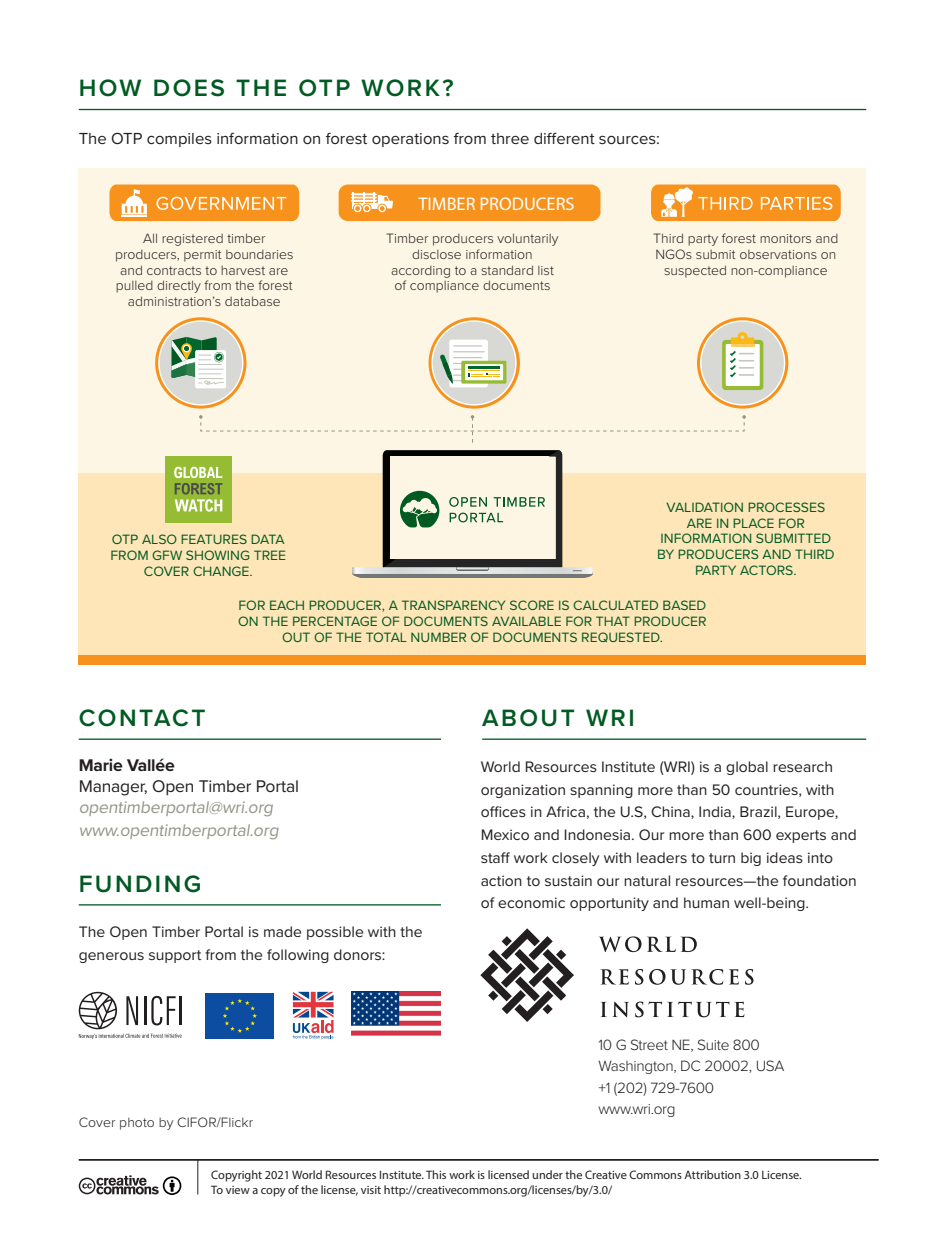
<style>
.page{position:relative;width:945px;height:1260px;background:#fff}
.page>*{position:absolute;margin:0;border:0;box-sizing:border-box;transform-origin:0 0}
.t1{font:600 24.5px "Proxima Nova";letter-spacing:.1em;color:#005a22}
.t2{font:18.38px "Myriad Pro";color:#fff}
.t3{font:17.5px/23.1px "Proxima Nova";color:#94948a}
.t4{font:17.5px "Proxima Nova";letter-spacing:-.01em;color:#231f20}
.t5{font:700 17.5px "Proxima Nova";letter-spacing:-.01em;color:#231f20}
.t6{font:16.62px "Proxima Nova";color:#231f20}
.t7{font:15.75px/22.8px "Proxima Nova";color:#231f20}
.t8{font:300 15.4px/21.5px "Proxima Nova";letter-spacing:-.02em;color:#231f20}
.t9{font:300 14px/15.8px "Proxima Nova";color:#231f20;text-align:center}
.t10{font:14px/15.8px "Proxima Nova";color:#005a22;text-align:center}
.t11{font:12.25px/15.8px "Myriad Pro";color:#231f20}
</style>
<div class="page">
<div style="left:79px;top:168px;width:787px;height:319px;background:#fef6e5"></div>
<div style="left:79px;top:474px;width:787px;height:191px;background:#fee6b9"></div>
<div style="left:79px;top:655px;width:787px;height:10px;background:#f7931d"></div>
<hr style="left:79px;top:109px;width:787px;height:1px;background:#005a22">
<hr style="left:482px;top:739px;width:384px;height:1px;background:#005a22">
<hr style="left:79px;top:1159px;width:800px;height:2px;background:#231f20">
<hr style="left:197px;top:1160px;width:1px;height:34px;background:#231f20">
<svg style="left:79px;top:1175px;width:103px;height:20px"></svg>
<svg style="left:480px;top:928px;width:94px;height:94px"></svg>
<svg style="left:599px;top:936px;width:42px;height:16px"></svg>
<svg style="left:647px;top:937px;width:50px;height:15px"></svg>
<svg style="left:600px;top:969px;width:29px;height:16px"></svg>
<svg style="left:635px;top:969px;width:8px;height:16px"></svg>
<svg style="left:649px;top:969px;width:74px;height:16px"></svg>
<svg style="left:729px;top:969px;width:10px;height:16px"></svg>
<svg style="left:745px;top:969px;width:8px;height:16px"></svg>
<svg style="left:601px;top:1002px;width:28px;height:15px"></svg>
<svg style="left:635px;top:1002px;width:109px;height:15px"></svg>
<hr style="left:79px;top:739px;width:362px;height:1px;background:#005a22">
<hr style="left:79px;top:904px;width:362px;height:2px;background:#005a22">
<svg style="left:199px;top:415px;width:547px;height:28px"></svg>
<div style="left:165px;top:456px;width:67px;height:66px;background:#96bc33"></div>
<svg style="left:174px;top:467px;width:48px;height:45px"></svg>
<svg style="left:351px;top:450px;width:242px;height:128px"></svg>
<svg style="left:109px;top:185px;width:190px;height:36px;background:#f8a23d"></svg>
<div style="left:339px;top:185px;width:262px;height:36px;background:#f7931d;border-radius:9px"></div>
<div style="left:350px;top:193px;width:28px;height:3px;border:1px solid #f7931d;border-radius:2px"></div>
<div style="left:350px;top:196px;width:28px;height:3px;border:1px solid #f7931d;border-radius:2px"></div>
<div style="left:350px;top:199px;width:28px;height:4px;border:1px solid #f7931d;border-radius:2px"></div>
<svg style="left:352px;top:192px;width:41px;height:21px"></svg>
<svg style="left:651px;top:185px;width:190px;height:36px;background:#f8a33f"></svg>
<svg style="left:429px;top:317px;width:91px;height:92px"></svg>
<svg style="left:697px;top:317px;width:91px;height:92px"></svg>
<svg style="left:155px;top:317px;width:92px;height:92px"></svg>
<svg style="left:79px;top:992px;width:103px;height:47px"></svg>
<hr style="left:179px;top:996px;width:3px;height:29px;background:#201d1e">
<div style="left:204px;top:992px;width:71px;height:47px;background:#0d4da1"></div>
<svg style="left:223px;top:999px;width:34px;height:34px"></svg>
<svg style="left:293px;top:992px;width:41px;height:47px"></svg>
<img style="left:351px;top:992px;width:90px;height:44px">
<h1 class="t1" style="left:79px;top:70px;width:376px">HOW DOES THE OTP WORK?</h1>
<p class="t6" style="left:79px;top:126px;width:583px">The OTP compiles information on forest operations from three different sources:</p>
<p class="t2" style="left:418px;top:192px;width:158px">TIMBER PRODUCERS</p>
<p class="t9" style="left:115px;top:230px;width:180px">All registered timber producers, permit boundaries and contracts to harvest are pulled directly from the forest administration’s database</p>
<p class="t9" style="left:386px;top:230px;width:174px">Timber producers voluntarily disclose information according to a standard list of compliance documents</p>
<p class="t9" style="left:653px;top:230px;width:187px">Third party forest monitors and<br>NGOs submit observations on suspected non-compliance</p>
<p class="t10" style="left:657px;top:499px;width:179px">VALIDATION PROCESSES<br>ARE IN PLACE FOR<br>INFORMATION SUBMITTED<br>BY PRODUCERS AND THIRD<br>PARTY ACTORS.</p>
<p class="t10" style="left:238px;top:597px;width:470px">FOR EACH PRODUCER, A TRANSPARENCY SCORE IS CALCULATED BASED<br>ON THE PERCENTAGE OF DOCUMENTS AVAILABLE FOR THAT PRODUCER<br>OUT OF THE TOTAL NUMBER OF DOCUMENTS REQUESTED.</p>
<p class="t10" style="left:110px;top:531px;width:177px">OTP ALSO FEATURES DATA<br>FROM GFW SHOWING TREE<br>COVER CHANGE.</p>
<h1 class="t1" style="left:79px;top:699px;width:128px">CONTACT</h1>
<p class="t5" style="left:79px;top:752px;width:97px">Marie Vallée</p>
<p class="t4" style="left:79px;top:773px;width:222px">Manager, Open Timber Portal</p>
<p class="t3" style="left:79px;top:794px;width:205px">opentimberportal@wri.org www.opentimberportal.org</p>
<h1 class="t1" style="left:79px;top:865px;width:124px">FUNDING</h1>
<p class="t7" style="left:79px;top:920px;width:345px">The Open Timber Portal is made possible with the generous support from the following donors:</p>
<p class="t9" style="left:79px;top:1114px;width:176px">Cover photo by CIFOR/Flickr</p>
<h1 class="t1" style="left:482px;top:699px;width:154px">ABOUT WRI</h1>
<p class="t7" style="left:481px;top:754px;width:378px">World Resources Institute (WRI) is a global research organization spanning more than 50 countries, with offices in Africa, the U.S, China, India, Brazil, Europe, Mexico and Indonesia. Our more than 600 experts and staff work closely with leaders to turn big ideas into action to sustain our natural resources—the foundation of economic opportunity and human well-being.</p>
<p class="t8" style="left:598px;top:1033px;width:187px">10 G Street NE, Suite 800<br>Washington, DC 20002, USA +1 (202) 729-7600 www.wri.org</p>
<p class="t11" style="left:211px;top:1167px;width:592px">Copyright 2021 World Resources Institute. This work is licensed under the Creative Commons Attribution 3.0 License.<br>To view a copy of the license, visit http://creativecommons.org/licenses/by/3.0/</p>
</div>
